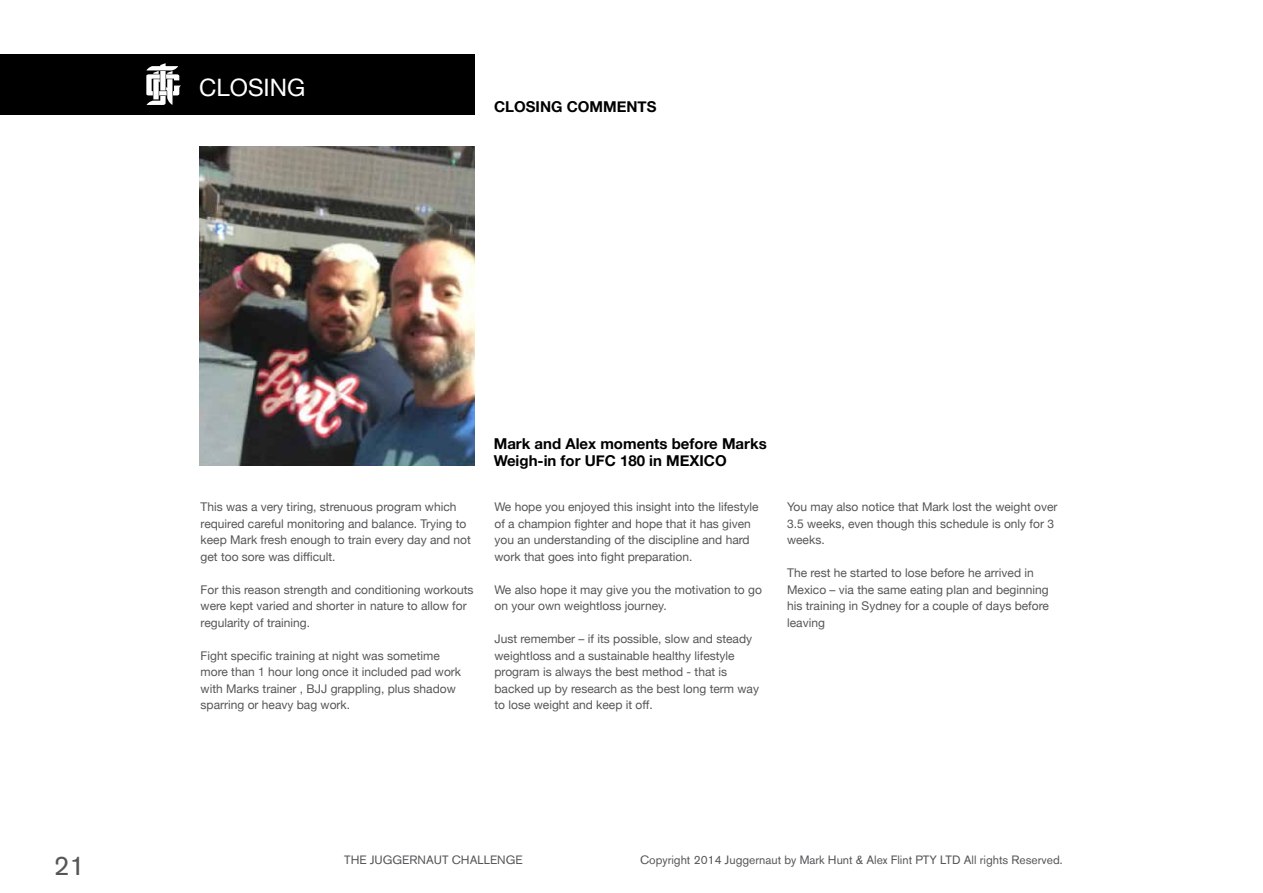
<style>
.page{position:relative;width:1263px;height:893px;background:#fff}
.page>*{position:absolute;margin:0;border:0;box-sizing:border-box;transform-origin:0 0}
.t1{font:27px "Akzidenz Grotesk BQ";color:#565659}
.t2{font:24px "Helvetica Neue";color:#fff}
.t3{font:700 15px/16.5px "Helvetica Neue";color:#000}
.t4{font:12px/16.5px "Helvetica Neue";color:#565659}
.t5{font:12px "Akzidenz Grotesk BQ";color:#565659}
</style>
<div class="page">
<div style="left:0;top:54px;width:474px;height:60px;background:#000"></div>
<svg style="left:146px;top:63px;width:35px;height:42px"></svg>
<img style="left:199px;top:147px;width:275px;height:319px">
<h2 class="t2" style="left:199px;top:70px;width:108px">CLOSING</h2>
<p class="t3" style="left:494px;top:99px;width:164px">CLOSING COMMENTS</p>
<h1 class="t1" style="left:54px;top:849px;width:33px">21</h1>
<p class="t4" style="left:201px;top:499px;width:272px">This was a very tiring, strenuous program which required careful monitoring and balance. Trying to keep Mark fresh enough to train every day and not get too sore was difficult.</p>
<p class="t4" style="left:201px;top:582px;width:274px">For this reason strength and conditioning workouts were kept varied and shorter in nature to allow for regularity of training.</p>
<p class="t4" style="left:201px;top:648px;width:262px">Fight specific training at night was sometime more than 1 hour long once it included pad work with Marks trainer , BJJ grappling, plus shadow sparring or heavy bag work.</p>
<p class="t3" style="left:494px;top:436px;width:274px">Mark and Alex moments before Marks<br>Weigh-in for UFC 180 in MEXICO</p>
<p class="t4" style="left:494px;top:499px;width:266px">We hope you enjoyed this insight into the lifestyle of a champion fighter and hope that it has given you an understanding of the discipline and hard work that goes into fight preparation.</p>
<p class="t4" style="left:494px;top:582px;width:269px">We also hope it may give you the motivation to go on your own weightloss journey.</p>
<p class="t4" style="left:494px;top:631px;width:266px">Just remember – if its possible, slow and steady weightloss and a sustainable healthy lifestyle program is always the best method - that is backed up by research as the best long term way to lose weight and keep it off.</p>
<p class="t4" style="left:787px;top:499px;width:272px">You may also notice that Mark lost the weight over<br>3.5 weeks, even though this schedule is only for 3 weeks.</p>
<p class="t4" style="left:787px;top:565px;width:263px">The rest he started to lose before he arrived in Mexico – via the same eating plan and beginning his training in Sydney for a couple of days before leaving</p>
<p class="t5" style="left:344px;top:853px;width:180px">THE JUGGERNAUT CHALLENGE</p>
<p class="t5" style="left:640px;top:853px;width:424px">Copyright 2014 Juggernaut by Mark Hunt &amp; Alex Flint PTY LTD All rights Reserved.</p>
</div>
